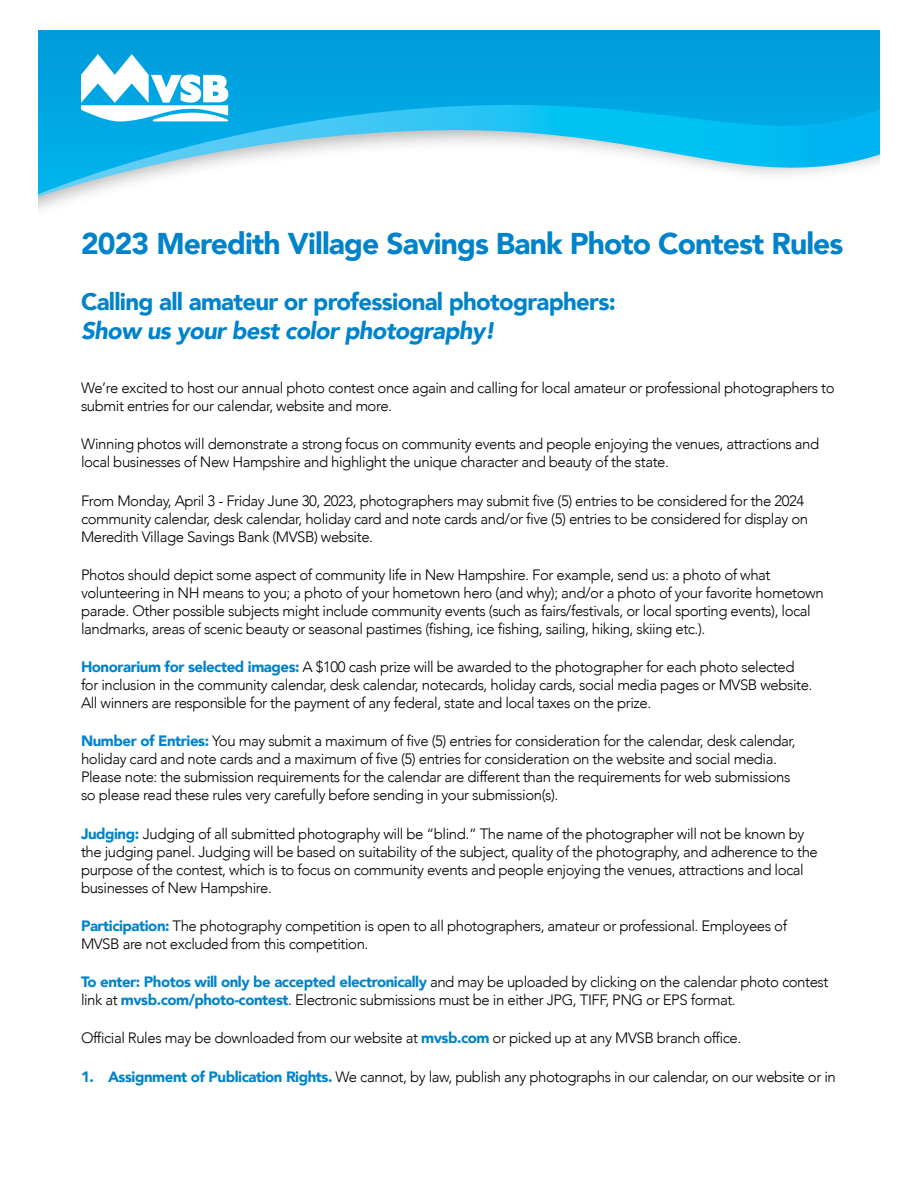
<style>
.page{position:relative;width:918px;height:1188px;background:#fff}
.page>*{position:absolute;margin:0;border:0;box-sizing:border-box;transform-origin:0 0}
.t1{font:900 30px "Avenir";letter-spacing:-.03em;color:#0083ca}
.t2{font:900 24px "Avenir";letter-spacing:-.03em;color:#0083ca}
.t3{font:italic 900 24px "Avenir";letter-spacing:-.03em;color:#0083ca}
.t4{font:300 15px/18px "Avenir";letter-spacing:-.03em;color:#000}
.s1{font-weight:900;color:#0083ca}
</style>
<div class="page">
<div style="left:38px;top:30px;width:842px;height:181px;background:#009fde"></div>
<svg style="left:38px;top:91px;width:842px;height:119px"></svg>
<svg style="left:81px;top:54px;width:147px;height:68px"></svg>
<h1 class="t1" style="left:81px;top:218px;width:764px">2023 Meredith Village Savings Bank Photo Contest Rules</h1>
<h2 class="t2" style="left:81px;top:281px;width:536px">Calling all amateur or professional photographers:</h2>
<h2 class="t3" style="left:81px;top:311px;width:416px">Show us your best color photography!</h2>
<p class="t4" style="left:81px;top:379px;width:755px">We’re excited to host our annual photo contest once again and calling for local amateur or professional photographers to submit entries for our calendar, website and more.</p>
<p class="t4" style="left:81px;top:435px;width:740px">Winning photos will demonstrate a strong focus on community events and people enjoying the venues, attractions and local businesses of New Hampshire and highlight the unique character and beauty of the state.</p>
<p class="t4" style="left:81px;top:491px;width:729px">From Monday, April 3 - Friday June 30, 2023, photographers may submit five (5) entries to be considered for the 2024 community calendar, desk calendar, holiday card and note cards and/or five (5) entries to be considered for display on<br>Meredith Village Savings Bank (MVSB) website.</p>
<p class="t4" style="left:81px;top:566px;width:744px">Photos should depict some aspect of community life in New Hampshire. For example, send us: a photo of what volunteering in NH means to you; a photo of your hometown hero (and why); and/or a photo of your favorite hometown parade. Other possible subjects might include community events (such as fairs/festivals, or local sporting events), local landmarks, areas of scenic beauty or seasonal pastimes (fishing, ice fishing, sailing, hiking, skiing etc.).</p>
<p class="t4" style="left:81px;top:658px;width:733px"><span class="s1">Honorarium for selected images:</span> A $100 cash prize will be awarded to the photographer for each photo selected for inclusion in the community calendar, desk calendar, notecards, holiday cards, social media pages or MVSB website.<br>All winners are responsible for the payment of any federal, state and local taxes on the prize.</p>
<p class="t4" style="left:81px;top:732px;width:716px"><span class="s1">Number of Entries:</span> You may submit a maximum of five (5) entries for consideration for the calendar, desk calendar, holiday card and note cards and a maximum of five (5) entries for consideration on the website and social media.<br>Please note: the submission requirements for the calendar are different than the requirements for web submissions so please read these rules very carefully before sending in your submission(s).</p>
<p class="t4" style="left:81px;top:824px;width:738px"><span class="s1">Judging:</span> Judging of all submitted photography will be “blind.” The name of the photographer will not be known by the judging panel. Judging will be based on suitability of the subject, quality of the photography, and adherence to the purpose of the contest, which is to focus on community events and people enjoying the venues, attractions and local businesses of New Hampshire.</p>
<p class="t4" style="left:81px;top:917px;width:708px"><span class="s1">Participation:</span> The photography competition is open to all photographers, amateur or professional. Employees of<br>MVSB are not excluded from this competition.</p>
<p class="t4" style="left:81px;top:973px;width:749px"><span class="s1">To enter: Photos will only be accepted electronically</span> and may be uploaded by clicking on the calendar photo contest link at <span class="s1">mvsb.com/photo-contest</span>. Electronic submissions must be in either JPG, TIFF, PNG or EPS format.</p>
<p class="t4" style="left:81px;top:1029px;width:662px">Official Rules may be downloaded from our website at <span class="s1">mvsb.com</span> or picked up at any MVSB branch office.</p>
<p class="t4" style="left:81px;top:1067px;width:756px"><span class="s1">1. Assignment of Publication Rights.</span> We cannot, by law, publish any photographs in our calendar, on our website or in</p>
</div>
